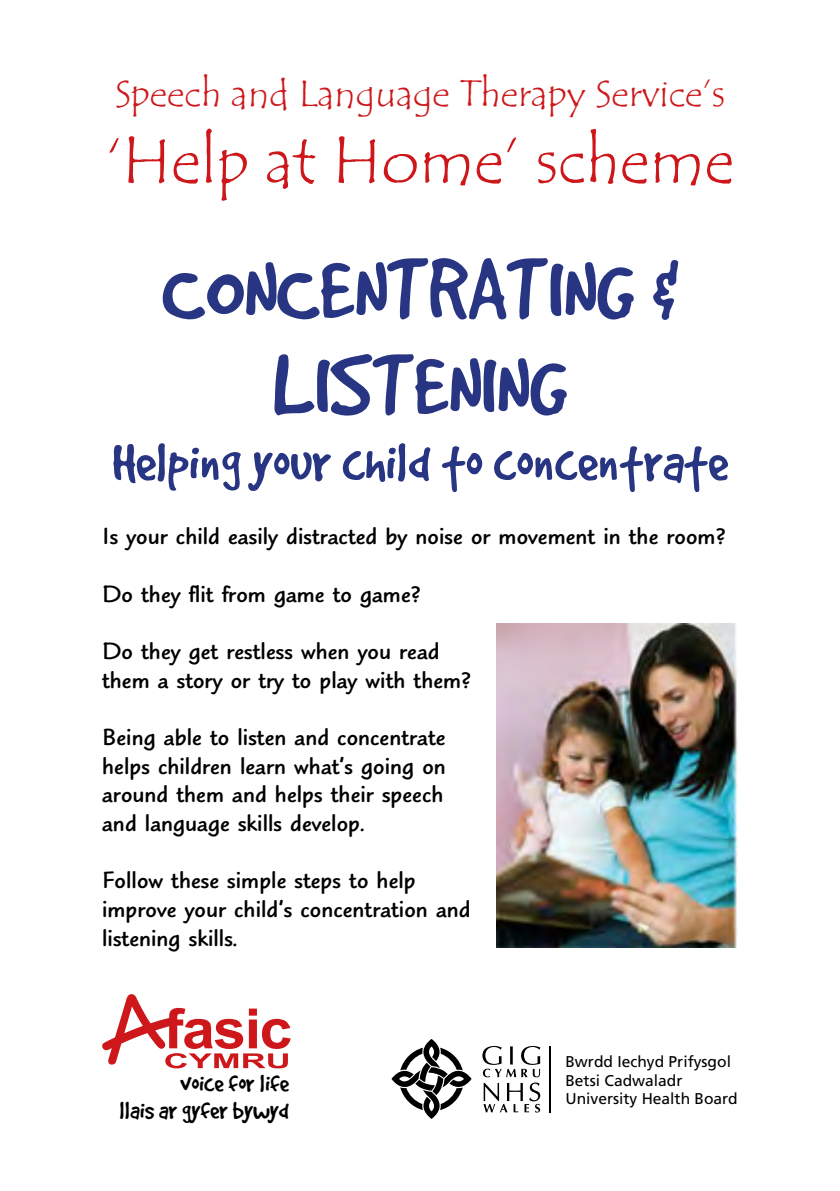
<style>
.page{position:relative;width:840px;height:1191px;background:#fff}
.page>*{position:absolute;margin:0;border:0;box-sizing:border-box;transform-origin:0 0}
.t1{font:96px/96px "Good Dog";color:#283583;text-align:center}
.t2{font:64px "Tempus Sans ITC";color:#cd171a}
.t3{font:60px "Good Dog";color:#283583}
.t4{font:38px "Tempus Sans ITC";color:#cd171a}
.t5{font:27px/26.4px "Good Dog";color:#000;text-align:right}
.t6{font:700 24px/28.8px "Blueprint";color:#000}
.t7{font:15.6px/18.8px "Frutiger";color:#000}
</style>
<div class="page">
<svg style="left:102px;top:994px;width:188px;height:74px"></svg>
<svg style="left:482px;top:1046px;width:58px;height:66px"></svg>
<svg style="left:391px;top:1039px;width:80px;height:80px"></svg>
<hr style="left:549px;top:1045px;width:1px;height:67px;background:#000">
<img style="left:496px;top:623px;width:241px;height:324px">
<h3 class="t4" style="left:115px;top:69px;width:611px">Speech and Language Therapy Service’s</h3>
<h2 class="t2" style="left:106px;top:121px;width:629px">‘Help at Home’ scheme</h2>
<h1 class="t1" style="left:162px;top:240px;width:517px">Concentrating &amp;<br>Listening</h1>
<h3 class="t3" style="left:112px;top:431px;width:618px">Helping your child to concentrate</h3>
<p class="t6" style="left:102px;top:522px;width:625px">Is your child easily distracted by noise or movement in the room?</p>
<p class="t6" style="left:102px;top:579px;width:320px">Do they flit from game to game?</p>
<p class="t6" style="left:102px;top:636px;width:370px">Do they get restless when you read them a story or try to play with them?</p>
<p class="t6" style="left:102px;top:722px;width:345px;text-align:justify">Being able to listen and concentrate helps children learn what’s going on around them and helps their speech and language skills develop.</p>
<p class="t6" style="left:102px;top:865px;width:370px">Follow these simple steps to help improve your child’s concentration and listening skills.</p>
<p class="t5" style="left:119px;top:1070px;width:171px">voice for life<br>llais ar gyfer bywyd</p>
<p class="t7" style="left:565px;top:1052px;width:174px">Bwrdd Iechyd Prifysgol<br>Betsi Cadwaladr<br>University Health Board</p>
</div>
